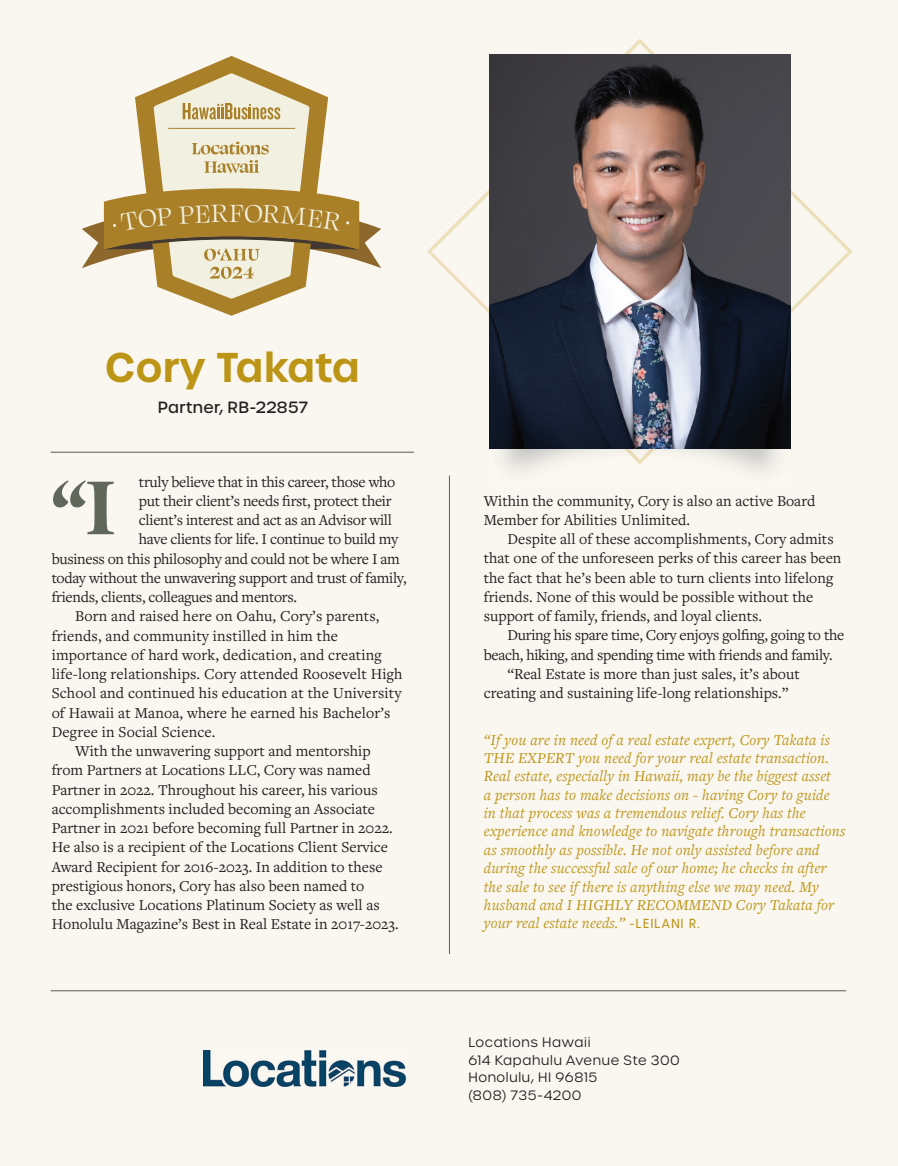
<style>
.page{position:relative;width:898px;height:1166px;background:#faf7f1}
.page>*{position:absolute;margin:0;border:0;box-sizing:border-box;transform-origin:0 0}
.t1{font:700 87.5px "Swear Display";color:#5f685a}
.t2{font:600 40.25px "Urbane";color:#bc9517}
.t3{font:28.53px "Swear Display";color:#f2f1e1}
.t4{font:15.75px/19.2px "Freight Text Pro";color:#231f20}
.t5{font:italic 15.75px/18.4px "Freight Text Pro";letter-spacing:.01em;color:#bc9517}
.t6{font:15.75px "Freight Text Pro";letter-spacing:-.02em;color:#231f20}
.t7{font:500 15.75px "Urbane";letter-spacing:.02em;color:#231f20}
.t8{font:300 13.12px/17.5px "Urbane";letter-spacing:.045em;color:#231f20}
.s1{font-family:"Greycliff CF";font-weight:500;font-style:normal;font-size:13.12px}
</style>
<div class="page">
<hr style="left:51px;top:990px;width:795px;height:1px;background:#57585a">
<svg style="left:135px;top:56px;width:193px;height:259px;fill:#faf7f1"></svg>
<hr style="left:51px;top:452px;width:363px;height:1px;background:#57585a">
<div style="left:427px;top:39px;width:426px;height:425px;background:#faf7f1"></div>
<img style="left:491px;top:464px;width:298px;height:21px">
<img style="left:491px;top:449px;width:298px;height:15px">
<img style="left:489px;top:54px;width:301px;height:395px">
<hr style="left:449px;top:475px;width:1px;height:479px;background:#57585a">
<img style="left:203px;top:1050px;width:205px;height:36px">
<svg style="left:82px;top:73px;width:299px;height:226px"></svg>
<h3 class="t3" style="left:229px;top:195px;width:17px">F</h3>
<h2 class="t2" style="left:105px;top:340px;width:256px">Cory Takata</h2>
<p class="t7" style="left:158px;top:397px;width:152px">Partner, RB-22857</p>
<p class="t6" style="left:139px;top:471px;width:258px">truly believe that in this career, those who</p>
<p class="t6" style="left:139px;top:490px;width:254px">put their client’s needs first, protect their</p>
<p class="t6" style="left:139px;top:509px;width:255px">client’s interest and act as an Advisor will</p>
<p class="t6" style="left:139px;top:529px;width:261px">have clients for life. I continue to build my</p>
<p class="t6" style="left:52px;top:548px;width:350px">business on this philosophy and could not be where I am</p>
<p class="t6" style="left:52px;top:567px;width:356px">today without the unwavering support and trust of family,</p>
<p class="t6" style="left:52px;top:586px;width:247px">friends, clients, colleagues and mentors.</p>
<p class="t4" style="left:75px;top:606px;width:306px">Born and raised here on Oahu, Cory’s parents,</p>
<p class="t4" style="left:52px;top:625px;width:288px">friends, and community instilled in him the</p>
<p class="t4" style="left:52px;top:644px;width:331px">importance of hard work, dedication, and creating</p>
<p class="t4" style="left:52px;top:664px;width:352px">life-long relationships. Cory attended Roosevelt High</p>
<p class="t4" style="left:52px;top:683px;width:351px">School and continued his education at the University</p>
<p class="t4" style="left:52px;top:702px;width:340px">of Hawaii at Manoa, where he earned his Bachelor’s</p>
<p class="t4" style="left:52px;top:721px;width:165px">Degree in Social Science.</p>
<p class="t4" style="left:75px;top:741px;width:297px">With the unwavering support and mentorship</p>
<p class="t4" style="left:52px;top:760px;width:320px">from Partners at Locations LLC, Cory was named</p>
<p class="t4" style="left:52px;top:779px;width:327px">Partner in 2022. Throughout his career, his various</p>
<p class="t4" style="left:52px;top:798px;width:325px">accomplishments included becoming an Associate</p>
<p class="t4" style="left:52px;top:818px;width:342px">Partner in 2021 before becoming full Partner in 2022.</p>
<p class="t4" style="left:52px;top:837px;width:338px">He also is a recipient of the Locations Client Service</p>
<p class="t4" style="left:52px;top:856px;width:332px">Award Recipient for 2016-2023. In addition to these</p>
<p class="t4" style="left:52px;top:875px;width:314px">prestigious honors, Cory has also been named to</p>
<p class="t4" style="left:52px;top:895px;width:330px">the exclusive Locations Platinum Society as well as</p>
<p class="t4" style="left:52px;top:914px;width:349px">Honolulu Magazine’s Best in Real Estate in 2017-2023.</p>
<h1 class="t1" style="left:52px;top:449px;width:65px">“I</h1>
<p class="t4" style="left:484px;top:490px;width:333px">Within the community, Cory is also an active Board<br>Member for Abilities Unlimited.</p>
<p class="t4" style="left:484px;top:529px;width:359px;text-indent:24px">Despite all of these accomplishments, Cory admits that one of the unforeseen perks of this career has been the fact that he’s been able to turn clients into lifelong friends. None of this would be possible without the support of family, friends, and loyal clients.</p>
<p class="t6" style="left:507px;top:625px;width:338px">During his spare time, Cory enjoys golfing, going to the</p>
<p class="t6" style="left:484px;top:644px;width:350px">beach, hiking, and spending time with friends and family.</p>
<p class="t4" style="left:507px;top:663px;width:294px">“Real Estate is more than just sales, it’s about</p>
<p class="t4" style="left:484px;top:683px;width:306px">creating and sustaining life-long relationships.”</p>
<p class="t5" style="left:484px;top:729px;width:363px">“If you are in need of a real estate expert, Cory Takata is THE EXPERT you need for your real estate transaction.<br>Real estate, especially in Hawaii, may be the biggest asset<br>a person has to make decisions on - having Cory to guide in that process was a tremendous relief. Cory has the experience and knowledge to navigate through transactions as smoothly as possible. He not only assisted before and during the successful sale of our home; he checks in after the sale to see if there is anything else we may need. My husband and I HIGHLY RECOMMEND Cory Takata for your real estate needs.” <span class="s1">-LEILANI R.</span></p>
<p class="t8" style="left:468px;top:1034px;width:213px">Locations Hawaii<br>614 Kapahulu Avenue Ste 300<br>Honolulu, HI 96815<br>(808) 735-4200</p>
</div>
